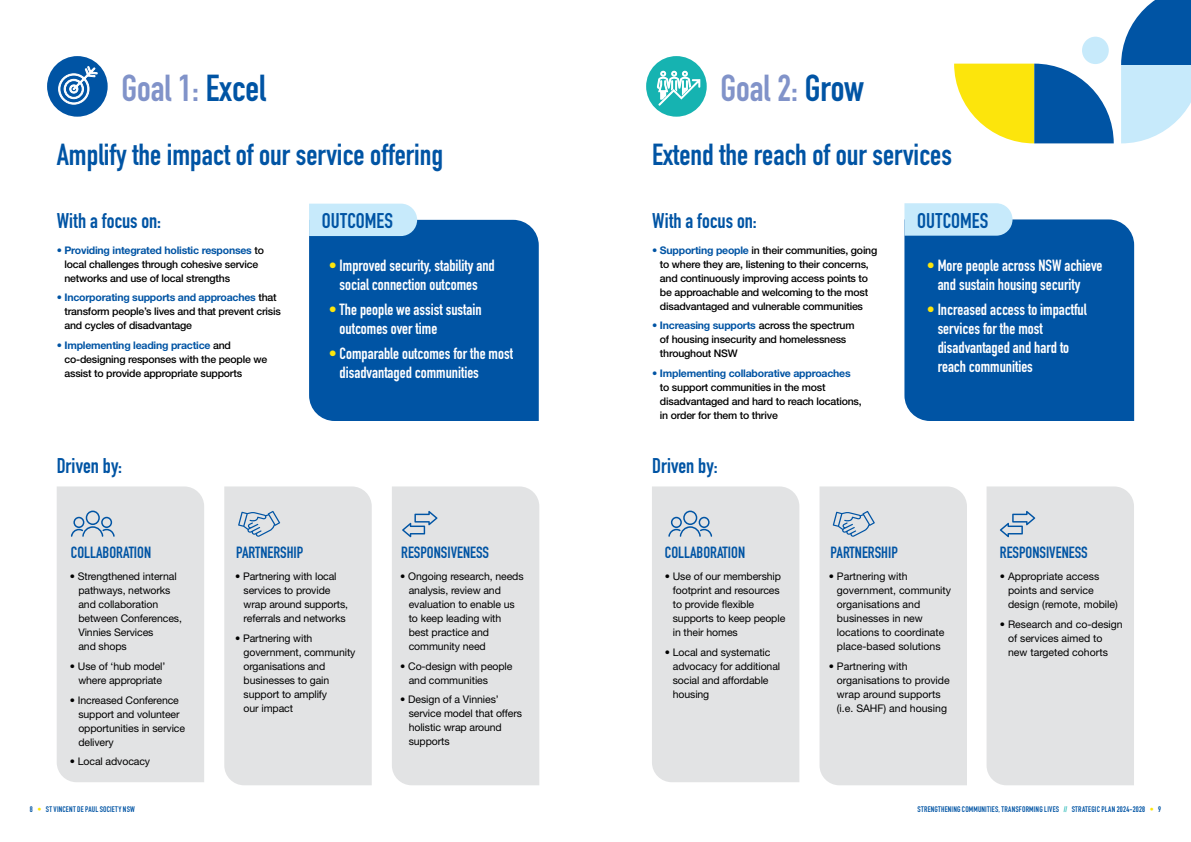
<style>
.page{position:relative;width:1191px;height:842px;background:#fff}
.page>*{position:absolute;margin:0;border:0;box-sizing:border-box;transform-origin:0 0}
.t1{font:700 37px "DIN Condensed";color:#8193c9}
.t2{font:700 30px "DIN Condensed";color:#0054a4}
.t3{font:700 21px "DIN Condensed";color:#0054a4}
.t4{font:700 16px/19.2px "DIN Condensed";color:#fff}
.t5{font:700 16px "DIN Condensed";color:#0054a4}
.t6{font:10.5px/14px "Helvetica Neue LT Std";letter-spacing:-.01em;color:#000}
.t7{font:500 10.5px/14px "Helvetica Neue LT Std";letter-spacing:-.02em;color:#000}
.t8{font:700 10.5px "Helvetica Neue LT Std";letter-spacing:-.02em;color:#0054a4}
.t9{font:700 8px "DIN Condensed";letter-spacing:.025em;color:#0054a4}
.s1{color:#0054a4}
.s2{font-weight:700;color:#0054a4}
.s3{color:#fce50c}
.s4{color:#16b3b1}
</style>
<div class="page">
<div style="left:904px;top:219px;width:230px;height:202px;background:#0054a4"></div>
<svg style="left:904px;top:203px;width:108px;height:33px;background:#c3e6f8"></svg>
<div style="left:309px;top:220px;width:230px;height:201px;background:#0054a4"></div>
<div style="left:57px;top:486px;width:147px;height:296px;background:#e2e3e4"></div>
<div style="left:652px;top:486px;width:147px;height:296px;background:#e2e3e4"></div>
<div style="left:224px;top:486px;width:148px;height:299px;background:#e2e3e4"></div>
<div style="left:819px;top:486px;width:148px;height:299px;background:#e2e3e4"></div>
<div style="left:392px;top:486px;width:147px;height:299px;background:#e2e3e4"></div>
<div style="left:986px;top:486px;width:148px;height:299px;background:#e2e3e4"></div>
<svg style="left:954px;top:64px;width:159px;height:79px"></svg>
<div style="left:1082px;top:37px;width:26px;height:27px;background:#c7eafb;border-radius:50%"></div>
<svg style="left:1121px;top:0;width:70px;height:143px;background:#82b3da"></svg>
<svg style="left:71px;top:511px;width:44px;height:26px"></svg>
<svg style="left:668px;top:511px;width:44px;height:26px"></svg>
<svg style="left:238px;top:511px;width:42px;height:26px"></svg>
<svg style="left:832px;top:511px;width:43px;height:26px"></svg>
<svg style="left:402px;top:511px;width:35px;height:26px"></svg>
<svg style="left:999px;top:511px;width:36px;height:26px"></svg>
<div style="left:309px;top:204px;width:108px;height:32px;background:#c7eafb"></div>
<div style="left:646px;top:56px;width:60px;height:61px;background:#16b3b1;border-radius:50%"></div>
<div style="left:47px;top:56px;width:61px;height:61px;background:#0054a4;border-radius:50%"></div>
<svg style="left:58px;top:66px;width:39px;height:38px"></svg>
<svg style="left:657px;top:71px;width:43px;height:34px"></svg>
<h1 class="t1" style="left:121px;top:63px;width:146px">Goal 1: <span class="s1">Excel</span></h1>
<h1 class="t1" style="left:720px;top:63px;width:145px">Goal 2: <span class="s1">Grow</span></h1>
<h2 class="t2" style="left:57px;top:134px;width:388px">Amplify the impact of our service offering</h2>
<h3 class="t3" style="left:57px;top:207px;width:106px">With a focus on:</h3>
<p class="t7" style="left:64px;top:243px;width:201px;text-indent:-8px"><span class="s2">• Providing integrated holistic responses</span> to local challenges through cohesive service networks and use of local strengths</p>
<p class="t7" style="left:64px;top:290px;width:218px;text-indent:-8px"><span class="s2">• Incorporating supports and approaches</span> that transform people’s lives and that prevent crisis and cycles of disadvantage</p>
<p class="t7" style="left:64px;top:338px;width:204px;text-indent:-8px"><span class="s2">• Implementing leading practice</span> and co-designing responses with the people we assist to provide appropriate supports</p>
<h3 class="t3" style="left:322px;top:207px;width:73px">OUTCOMES</h3>
<h3 class="t4" style="left:329px;top:255px;width:168px;text-align:center"><span class="s3">•</span> Improved security, stability and social connection outcomes</h3>
<h3 class="t4" style="left:340px;top:299px;width:143px;text-indent:-11px"><span class="s3">•</span> The people we assist sustain outcomes over time</h3>
<h3 class="t4" style="left:340px;top:343px;width:175px;text-indent:-11px"><span class="s3">•</span> Comparable outcomes for the most disadvantaged communities</h3>
<h2 class="t2" style="left:652px;top:134px;width:301px">Extend the reach of our services</h2>
<h3 class="t3" style="left:652px;top:207px;width:106px">With a focus on:</h3>
<p class="t7" style="left:660px;top:243px;width:219px;text-indent:-8px"><span class="s2">• Supporting people</span> in their communities, going to where they are, listening to their concerns, and continuously improving access points to be approachable and welcoming to the most disadvantaged and vulnerable communities</p>
<p class="t7" style="left:660px;top:318px;width:196px;text-indent:-8px"><span class="s2">• Increasing supports</span> across the spectrum of housing insecurity and homelessness throughout NSW</p>
<p class="t8" style="left:652px;top:367px;width:200px">• Implementing collaborative approaches</p>
<p class="t7" style="left:660px;top:380px;width:203px">to support communities in the most disadvantaged and hard to reach locations, in order for them to thrive</p>
<h3 class="t3" style="left:917px;top:206px;width:73px">OUTCOMES</h3>
<h3 class="t4" style="left:937px;top:255px;width:166px;text-indent:-11px"><span class="s3">•</span> More people across NSW achieve and sustain housing security</h3>
<h3 class="t4" style="left:937px;top:299px;width:151px;text-indent:-11px"><span class="s3">•</span> Increased access to impactful services for the most disadvantaged and hard to reach communities</h3>
<h3 class="t3" style="left:57px;top:451px;width:67px">Driven by:</h3>
<h3 class="t3" style="left:652px;top:451px;width:67px">Driven by:</h3>
<h3 class="t5" style="left:71px;top:542px;width:82px">COLLABORATION</h3>
<h3 class="t5" style="left:236px;top:542px;width:69px">PARTNERSHIP</h3>
<h3 class="t5" style="left:401px;top:542px;width:89px">RESPONSIVENESS</h3>
<p class="t6" style="left:78px;top:569px;width:105px;text-indent:-9px">• Strengthened internal pathways, networks and collaboration between Conferences,<br>Vinnies Services<br>and shops</p>
<p class="t6" style="left:70px;top:659px;width:97px;text-align:center">• Use of ‘hub model’ where appropriate</p>
<p class="t6" style="left:78px;top:693px;width:108px;text-indent:-9px">• Increased Conference support and volunteer opportunities in service delivery</p>
<p class="t6" style="left:70px;top:754px;width:82px">• Local advocacy</p>
<p class="t6" style="left:244px;top:569px;width:106px;text-indent:-9px">• Partnering with local services to provide wrap around supports, referrals and networks</p>
<p class="t6" style="left:244px;top:631px;width:113px;text-indent:-9px">• Partnering with government, community organisations and businesses to gain support to amplify<br>our impact</p>
<p class="t6" style="left:409px;top:569px;width:116px;text-indent:-9px">• Ongoing research, needs analysis, review and evaluation to enable us to keep leading with best practice and community need</p>
<p class="t6" style="left:409px;top:659px;width:105px;text-indent:-9px">• Co-design with people and communities</p>
<p class="t6" style="left:409px;top:692px;width:115px;text-indent:-9px">• Design of a Vinnies’ service model that offers holistic wrap around supports</p>
<h3 class="t5" style="left:665px;top:542px;width:82px">COLLABORATION</h3>
<h3 class="t5" style="left:830px;top:542px;width:69px">PARTNERSHIP</h3>
<h3 class="t5" style="left:999px;top:542px;width:89px">RESPONSIVENESS</h3>
<p class="t6" style="left:673px;top:569px;width:114px;text-indent:-8px">• Use of our membership footprint and resources to provide flexible supports to keep people in their homes</p>
<p class="t6" style="left:673px;top:645px;width:109px;text-indent:-8px">• Local and systematic advocacy for additional social and affordable housing</p>
<p class="t6" style="left:837px;top:569px;width:116px;text-indent:-8px">• Partnering with government, community organisations and businesses in new locations to coordinate place-based solutions</p>
<p class="t6" style="left:837px;top:659px;width:114px;text-indent:-8px">• Partnering with organisations to provide wrap around supports (i.e. SAHF) and housing</p>
<p class="t6" style="left:1008px;top:569px;width:111px;text-indent:-8px">• Appropriate access points and service design (remote, mobile)</p>
<p class="t6" style="left:1008px;top:617px;width:116px;text-indent:-8px">• Research and co-design of services aimed to new targeted cohorts</p>
<p class="t9" style="left:30px;top:804px;width:106px">8 <span class="s3">•</span> ST VINCENT DE PAUL SOCIETY NSW</p>
<p class="t9" style="left:917px;top:804px;width:245px">STRENGTHENING COMMUNITIES, TRANSFORMING LIVES <span class="s4">//</span> STRATEGIC PLAN 2024-2028 <span class="s3">•</span> 9</p>
</div>
